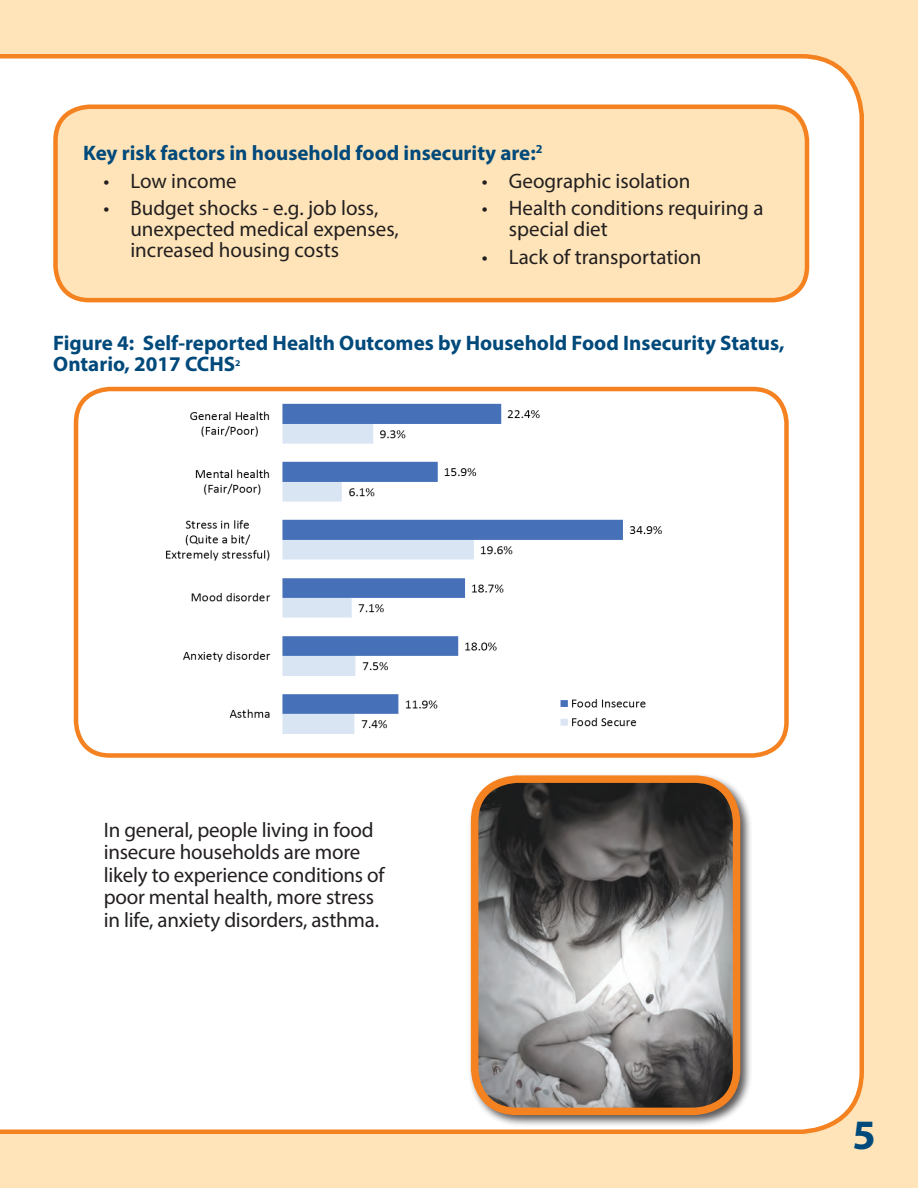
<style>
.page{position:relative;width:918px;height:1188px;background:#fee4b8}
.page>*{position:absolute;margin:0;border:0;box-sizing:border-box;transform-origin:0 0}
.t1{font:700 42px "Myriad Pro";color:#00497b}
.t2{font:21px/22.5px "Myriad Pro";letter-spacing:-.005em;color:#231f20}
.t3{font:700 21px/21px "Myriad Pro";color:#00497b}
.t4{font:700 8.85px "Myriad Pro";color:#00497b;scale:1.09 1}
</style>
<div class="page">
<div style="left:0;top:54px;width:864px;height:1080px;background:#fff"></div>
<div style="left:76px;top:389px;width:710px;height:366px;background:#fff;border-radius:34px"></div>
<img style="left:166px;top:403px;width:496px;height:331px">
<div style="left:74px;top:387px;width:715px;height:371px;border:4px solid #f58220;border-radius:34px"></div>
<div style="left:56px;top:107px;width:751px;height:193px;background:#fee4b8;border-radius:34px"></div>
<div style="left:53px;top:105px;width:756px;height:197px;border:4px solid #f58220;border-radius:34px"></div>
<div style="left:468px;top:772px;width:285px;height:356px;background:#231f20;opacity:.75"></div>
<img style="left:475px;top:779px;width:262px;height:331px">
<div style="left:471px;top:775px;width:269px;height:340px;border:8px solid #f58220;border-radius:42px"></div>
<p class="t3" style="left:83px;top:142px;width:461px">Key risk factors in household food insecurity are:<sup>2</sup></p>
<p class="t2" style="left:103px;top:169px;width:135px">• Low income</p>
<p class="t2" style="left:130px;top:197px;width:270px;line-height:21px;text-indent:-27px">• Budget shocks - e.g. job loss, unexpected medical expenses, increased housing costs</p>
<p class="t2" style="left:482px;top:169px;width:210px">• Geographic isolation</p>
<p class="t2" style="left:509px;top:197px;width:256px;line-height:21px;text-indent:-27px">• Health conditions requiring a special diet</p>
<p class="t2" style="left:482px;top:245px;width:221px">• Lack of transportation</p>
<p class="t3" style="left:53px;top:332px;width:733px">Figure 4: Self-reported Health Outcomes by Household Food Insecurity Status,<br>Ontario, 2017 CCHS</p>
<p class="t4" style="left:235px;top:357px;width:6px">2</p>
<p class="t2" style="left:104px;top:818px;width:283px">In general, people living in food insecure households are more likely to experience conditions of poor mental health, more stress in life, anxiety disorders, asthma.</p>
<h1 class="t1" style="left:852px;top:1107px;width:25px">5</h1>
</div>
